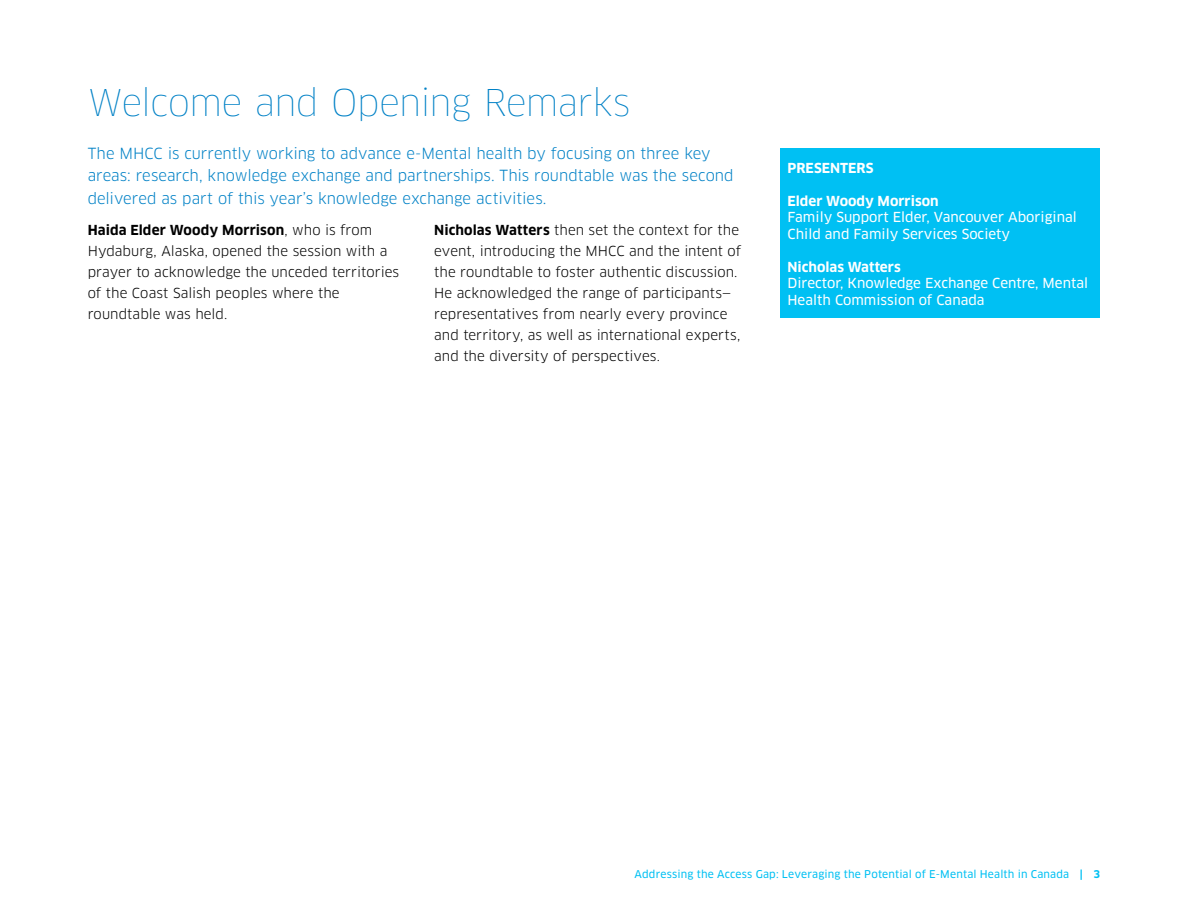
<style>
.page{position:relative;width:1188px;height:918px;background:#fff}
.page>*{position:absolute;margin:0;border:0;box-sizing:border-box;transform-origin:0 0}
.t1{font:100 36px "Clan OT";letter-spacing:-.015em;color:#0081c6}
.t2{font:15px/22.5px "Clan OT";color:#0081c6}
.t3{font:13.5px/21px "Clan OT";letter-spacing:.005em;color:#000}
.t4{font:13.5px/16.5px "Clan OT News";color:#fff}
.t5{font:700 13.5px "Clan OT";color:#fff}
.t6{font:10.5px "Clan OT News";letter-spacing:.015em;color:#00c0f3}
.s1{font-weight:700}
.s2{font-family:"Clan OT";font-weight:700}
</style>
<div class="page">
<div style="left:781px;top:148px;width:319px;height:170px;background:#00c0f3"></div>
<h1 class="t1" style="left:88px;top:81px;width:544px">Welcome and Opening Remarks</h1>
<p class="t2" style="left:88px;top:142px;width:647px">The MHCC is currently working to advance e-Mental health by focusing on three key areas: research, knowledge exchange and partnerships. This roundtable was the second delivered as part of this year’s knowledge exchange activities.</p>
<p class="t3" style="left:88px;top:220px;width:313px"><span class="s1">Haida Elder Woody Morrison</span>, who is from Hydaburg, Alaska, opened the session with a prayer to acknowledge the unceded territories of the Coast Salish peoples where the roundtable was held.</p>
<p class="t3" style="left:434px;top:220px;width:308px"><span class="s1">Nicholas Watters</span> then set the context for the event, introducing the MHCC and the intent of the roundtable to foster authentic discussion.<br>He acknowledged the range of participants— representatives from nearly every province and territory, as well as international experts, and the diversity of perspectives.</p>
<p class="t5" style="left:788px;top:160px;width:88px">PRESENTERS</p>
<p class="t5" style="left:788px;top:193px;width:153px">Elder Woody Morrison</p>
<p class="t4" style="left:788px;top:209px;width:291px">Family Support Elder, Vancouver Aboriginal<br>Child and Family Services Society</p>
<p class="t5" style="left:788px;top:259px;width:115px">Nicholas Watters</p>
<p class="t4" style="left:788px;top:275px;width:302px">Director, Knowledge Exchange Centre, Mental<br>Health Commission of Canada</p>
<p class="t6" style="left:635px;top:867px;width:467px">Addressing the Access Gap: Leveraging the Potential of E-Mental Health in Canada <span class="s2">| 3</span></p>
</div>
